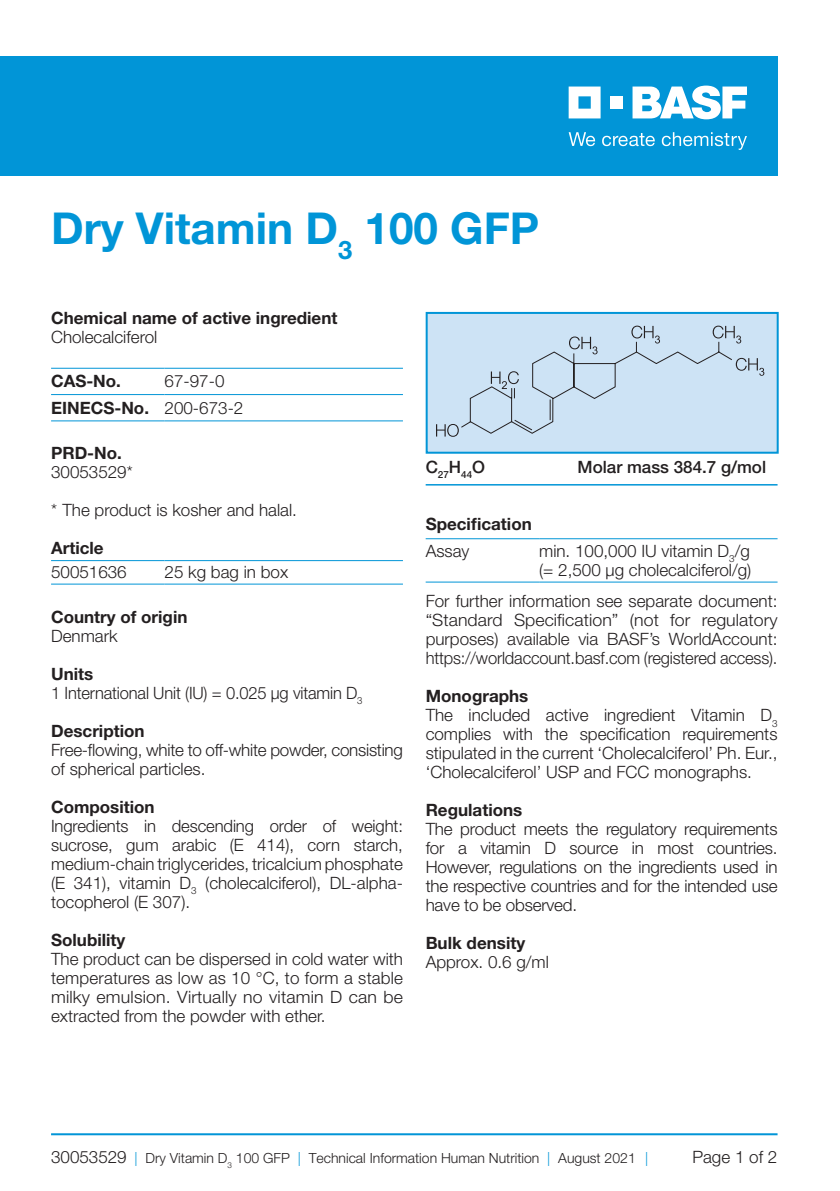
<style>
.page{position:relative;width:840px;height:1191px;background:#fff}
.page>*{position:absolute;margin:0;border:0;box-sizing:border-box;transform-origin:0 0}
.t1{font:700 44px "Helvetica Neue LT Std";color:#0195d7}
.t2{font:300 17px/19px "Helvetica Neue LT Std";color:#231f20}
.t3{font:700 17px "Helvetica Neue LT Std";color:#231f20}
.t4{font:500 17px "Helvetica Neue LT Std";color:#231f20}
.t5{font:300 14px "Helvetica Neue LT Std";color:#231f20}
.t6{font:500 9.8px "Helvetica Neue LT Std";color:#231f20}
.s1{font-weight:700}
.s2{font-size:17px}
.s3{color:#0195d7}
</style>
<div class="page">
<div style="left:0;top:57px;width:777px;height:119px;background:#0195d7"></div>
<svg style="left:568px;top:87px;width:32px;height:31px"></svg>
<div style="left:610px;top:96px;width:12px;height:13px;background:#fff"></div>
<svg style="left:632px;top:86px;width:114px;height:33px"></svg>
<svg style="left:568px;top:132px;width:26px;height:14px"></svg>
<svg style="left:602px;top:133px;width:52px;height:13px"></svg>
<svg style="left:661px;top:132px;width:85px;height:18px"></svg>
<hr style="left:51px;top:1133px;width:726px;height:2px;background:#0195d7">
<hr style="left:51px;top:368px;width:113px;height:1px;background:#0195d7">
<hr style="left:164px;top:368px;width:239px;height:1px;background:#0195d7">
<hr style="left:51px;top:394px;width:113px;height:1px;background:#0195d7">
<hr style="left:164px;top:394px;width:239px;height:1px;background:#0195d7">
<hr style="left:51px;top:420px;width:113px;height:1px;background:#0195d7">
<hr style="left:164px;top:420px;width:239px;height:1px;background:#0195d7">
<hr style="left:51px;top:560px;width:113px;height:1px;background:#0195d7">
<hr style="left:164px;top:560px;width:239px;height:1px;background:#0195d7">
<hr style="left:51px;top:583px;width:113px;height:1px;background:#0195d7">
<hr style="left:164px;top:583px;width:239px;height:1px;background:#0195d7">
<hr style="left:425px;top:484px;width:352px;height:1px;background:#0195d7">
<div style="left:426px;top:313px;width:351px;height:140px;background:#cde3f5"></div>
<svg style="left:436px;top:326px;width:328px;height:111px"></svg>
<div style="left:425px;top:312px;width:353px;height:142px;border:2px solid #0195d7"></div>
<hr style="left:425px;top:581px;width:114px;height:1px;background:#0195d7">
<hr style="left:539px;top:581px;width:238px;height:1px;background:#0195d7">
<hr style="left:425px;top:538px;width:114px;height:1px;background:#0195d7">
<hr style="left:539px;top:538px;width:238px;height:1px;background:#0195d7">
<h1 class="t1" style="left:51px;top:201px;width:489px">Dry Vitamin D<sub>3</sub> 100 GFP</h1>
<p class="t3" style="left:51px;top:307px;width:288px">Chemical name of active ingredient</p>
<p class="t2" style="left:51px;top:327px;width:108px">Cholecalciferol</p>
<p class="t3" style="left:51px;top:371px;width:71px">CAS-No.</p>
<p class="t2" style="left:51px;top:368px;width:194px;line-height:26.4px;text-indent:113px">67-97-0<br><span class="s1">EINECS-No.</span> 200-673-2</p>
<p class="t3" style="left:51px;top:443px;width:72px">PRD-No.</p>
<p class="t2" style="left:51px;top:462px;width:83px">30053529*</p>
<p class="t2" style="left:51px;top:500px;width:247px">* The product is kosher and halal.</p>
<p class="t3" style="left:51px;top:538px;width:54px">Article</p>
<p class="t2" style="left:51px;top:562px;width:77px">50051636</p>
<p class="t2" style="left:164px;top:562px;width:125px">25 kg bag in box</p>
<p class="t3" style="left:51px;top:606px;width:138px">Country of origin</p>
<p class="t2" style="left:51px;top:625px;width:68px">Denmark</p>
<p class="t2" style="left:51px;top:663px;width:313px"><span class="s1">Units<br></span>1 International Unit (IU) = 0.025 µg vitamin D<sub>3</sub></p>
<p class="t3" style="left:51px;top:720px;width:95px">Description</p>
<p class="t2" style="left:51px;top:739px;width:353px">Free-flowing, white to off-white powder, consisting of spherical particles.</p>
<p class="t3" style="left:51px;top:796px;width:105px">Composition</p>
<p class="t2" style="left:51px;top:815px;width:353px;text-align:justify">Ingredients in descending order of weight: sucrose, gum arabic (E 414), corn starch, medium-chain triglycerides, tricalcium phosphate (E 341), vitamin D<sub>3</sub> (cholecalciferol), DL-alpha&shy;tocopherol (E 307).</p>
<p class="t3" style="left:51px;top:929px;width:76px">Solubility</p>
<p class="t2" style="left:51px;top:948px;width:353px;text-align:justify">The product can be dispersed in cold water with temperatures as low as 10 °C, to form a stable milky emulsion. Virtually no vitamin D can be extracted from the powder with ether.</p>
<p class="t6" style="left:425px;top:469px;width:61px"><sup>C</sup>27<sup>H</sup>44<sup>O</sup></p>
<p class="t4" style="left:577px;top:456px;width:190px">Molar mass 384.7 g/mol</p>
<p class="t3" style="left:425px;top:513px;width:108px">Specification</p>
<p class="t2" style="left:425px;top:540px;width:45px">Assay</p>
<p class="t2" style="left:539px;top:540px;width:213px;line-height:19.8px">min. 100,000 IU vitamin D<sub>3</sub>/g (= 2,500 µg cholecalciferol/g)</p>
<p class="t2" style="left:425px;top:591px;width:353px;text-align:justify">For further information see separate document: “Standard Specification” (not for regulatory purposes) available via BASF’s WorldAccount: https://worldaccount.basf.com (registered access).</p>
<p class="t2" style="left:425px;top:686px;width:353px"><span class="s1">Monographs<br></span>The included active ingredient Vitamin D<sub>3 </sub>complies with the specification requirements stipulated in the current ‘Cholecalciferol’ Ph. Eur., ‘Cholecalciferol’ USP and FCC monographs.</p>
<p class="t3" style="left:425px;top:799px;width:98px">Regulations</p>
<p class="t2" style="left:425px;top:819px;width:353px;text-align:justify">The product meets the regulatory requirements for a vitamin D source in most countries.<br>However, regulations on the ingredients used in the respective countries and for the intended use have to be observed.</p>
<p class="t3" style="left:425px;top:932px;width:101px">Bulk density</p>
<p class="t2" style="left:425px;top:952px;width:125px">Approx. 0.6 g/ml</p>
<p class="t5" style="left:51px;top:1149px;width:598px"><span class="s2">30053529</span> <span class="s3">|</span> Dry Vitamin D<sub>3</sub> 100 GFP <span class="s3">|</span> Technical Information Human Nutrition <span class="s3">|</span> August 2021 <span class="s3">|</span></p>
<p class="t2" style="left:692px;top:1147px;width:86px">Page 1 of 2</p>
</div>
